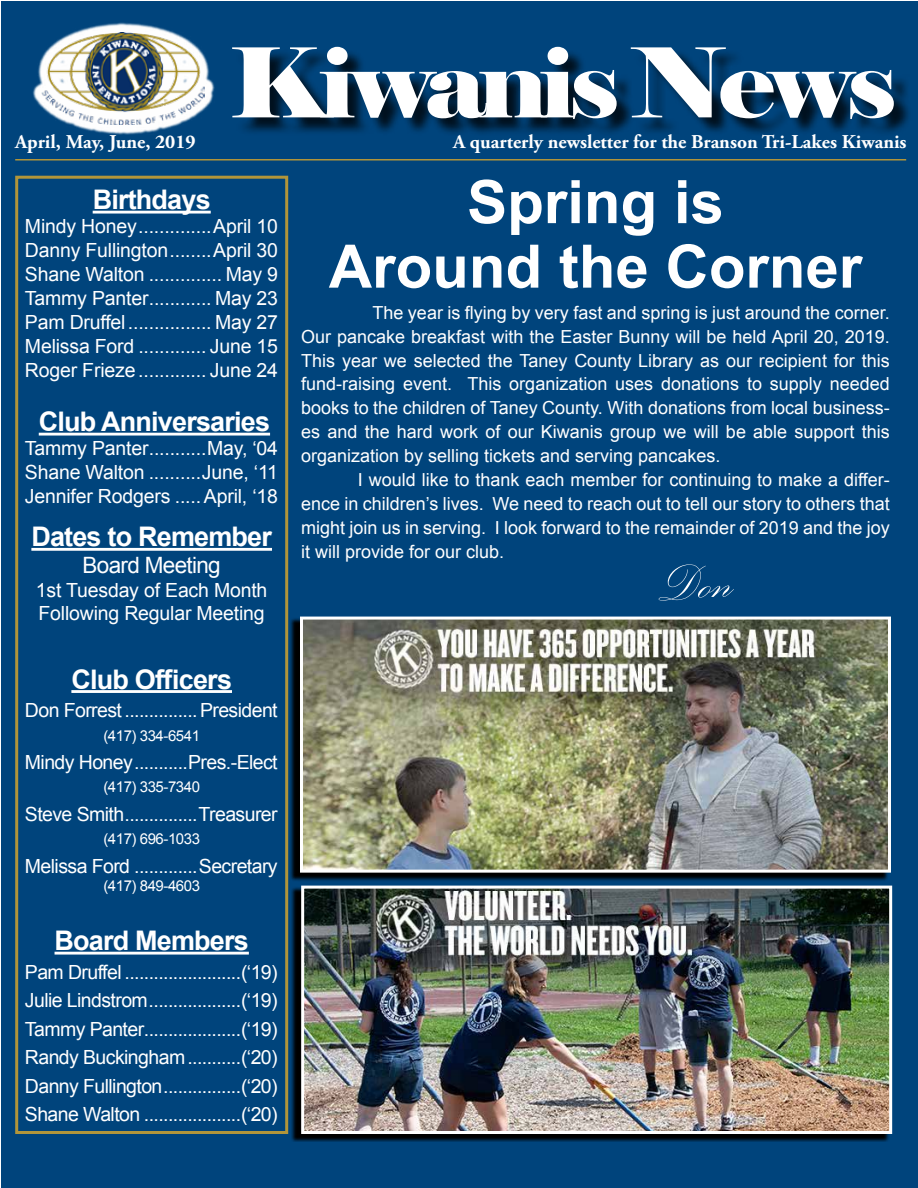
<style>
.page{position:relative;width:918px;height:1188px;background:#fff}
.page>*{position:absolute;margin:0;border:0;box-sizing:border-box;transform-origin:0 0}
.t1{font:96px "Elephant";letter-spacing:-.07em;color:#fff;scale:1.1 1}
.t2{font:700 60px/64.5px "Arial";color:#fff;text-align:center}
.t3{font:700 27px "Arial";letter-spacing:-.03em;color:#fff}
.t4{font:22.5px "Arial";letter-spacing:-.03em;color:#fff}
.t5{font:19.5px/24px "Arial";letter-spacing:-.01em;color:#fff;text-align:justify}
.t6{font:19.5px "Arial";letter-spacing:-.03em;color:#fff}
.t7{font:700 19.5px "Adobe Garamond Pro";color:#fff}
.t8{font:18px/24px "Arial";color:#fff;text-align:justify}
.t9{font:15px "Arial";letter-spacing:-.03em;color:#fff}
</style>
<div class="page">
<div style="left:1px;top:1px;width:917px;height:1187px;background:#00447c"></div>
<hr style="left:15px;top:159px;width:891px;height:2px;background:#b1953a">
<svg style="left:33px;top:22px;width:182px;height:113px"></svg>
<img style="left:36px;top:32px;width:169px;height:93px">
<hr style="left:93px;top:211px;width:118px;height:3px;background:#fff">
<hr style="left:39px;top:433px;width:231px;height:3px;background:#fff">
<hr style="left:31px;top:548px;width:241px;height:3px;background:#fff">
<hr style="left:71px;top:690px;width:161px;height:3px;background:#fff">
<hr style="left:55px;top:952px;width:194px;height:3px;background:#fff">
<div style="left:15px;top:176px;width:273px;height:958px;border:3px solid #b1953a"></div>
<div style="left:235px;top:49px;width:677px;height:88px;background:#000;opacity:.75"></div>
<svg style="left:290px;top:618px;width:598px;height:263px;background:#001324"></svg>
<img style="left:304px;top:621px;width:583px;height:248px">
<div style="left:300px;top:617px;width:591px;height:256px;border:3px solid #fff"></div>
<svg style="left:291px;top:887px;width:598px;height:255px;background:#001120"></svg>
<img style="left:305px;top:890px;width:583px;height:240px">
<div style="left:301px;top:886px;width:591px;height:248px;border:3px solid #fff"></div>
<h1 class="t1" style="left:228px;top:23px;width:609px">Kiwanis News</h1>
<p class="t7" style="left:15px;top:131px;width:182px">April, May, June, 2019</p>
<p class="t7" style="left:453px;top:131px;width:455px">A quarterly newsletter for the Branson Tri-Lakes Kiwanis</p>
<h3 class="t3" style="left:93px;top:182px;width:120px">Birthdays</h3>
<p class="t5" style="left:25px;top:215px;width:255px">Mindy Honey..............April 10<br>Danny Fullington........April 30<br>Shane Walton .............. May 9<br>Tammy Panter............ May 23<br>Pam Druffel................ May 27<br>Melissa Ford ............. June 15<br>Roger Frieze ............. June 24</p>
<h3 class="t3" style="left:39px;top:404px;width:233px">Club Anniversaries</h3>
<p class="t5" style="left:25px;top:437px;width:255px">Tammy Panter...........May, ‘04<br>Shane Walton ..........June, ‘11<br>Jennifer Rodgers .....April, ‘18</p>
<h3 class="t3" style="left:31px;top:519px;width:242px">Dates to Remember</h3>
<p class="t4" style="left:83px;top:551px;width:140px">Board Meeting</p>
<p class="t5" style="left:36px;top:579px;width:233px;line-height:23.4px">1st Tuesday of Each Month<br>Following Regular Meeting</p>
<h2 class="t2" style="left:329px;top:172px;width:535px">Spring is<br>Around the Corner</h2>
<p class="t8" style="left:301px;top:300px;width:590px;text-indent:71px">The year is flying by very fast and spring is just around the corner.<br>Our pancake breakfast with the Easter Bunny will be held April 20, 2019.<br>This year we selected the Taney County Library as our recipient for this fund-raising event. This organization uses donations to supply needed books to the children of Taney County. With donations from local business&shy;es and the hard work of our Kiwanis group we will be able support this organization by selling tickets and serving pancakes.</p>
<p class="t8" style="left:301px;top:468px;width:590px;text-indent:57px">I would like to thank each member for continuing to make a differ&shy;ence in children’s lives. We need to reach out to tell our story to others that might join us in serving. I look forward to the remainder of 2019 and the joy it will provide for our club.</p>
<h3 class="t3" style="left:71px;top:661px;width:162px">Club Officers</h3>
<p class="t6" style="left:25px;top:698px;width:254px">Don Forrest ...............President</p>
<p class="t9" style="left:103px;top:725px;width:98px">(417) 334-6541</p>
<p class="t6" style="left:25px;top:749px;width:254px">Mindy Honey...........Pres.-Elect</p>
<p class="t9" style="left:103px;top:777px;width:98px">(417) 335-7340</p>
<p class="t6" style="left:25px;top:801px;width:254px">Steve Smith...............Treasurer</p>
<p class="t9" style="left:103px;top:829px;width:98px">(417) 696-1033</p>
<p class="t6" style="left:25px;top:853px;width:254px">Melissa Ford .............Secretary</p>
<p class="t9" style="left:103px;top:876px;width:98px">(417) 849-4603</p>
<h3 class="t3" style="left:55px;top:923px;width:196px">Board Members</h3>
<p class="t5" style="left:25px;top:958px;width:254px;line-height:28.5px">Pam Druffel ........................(‘19)<br>Julie Lindstrom...................(‘19)<br>Tammy Panter....................(‘19)<br>Randy Buckingham...........(‘20)<br>Danny Fullington................(‘20)<br>Shane Walton ....................(‘20)</p>
</div>
